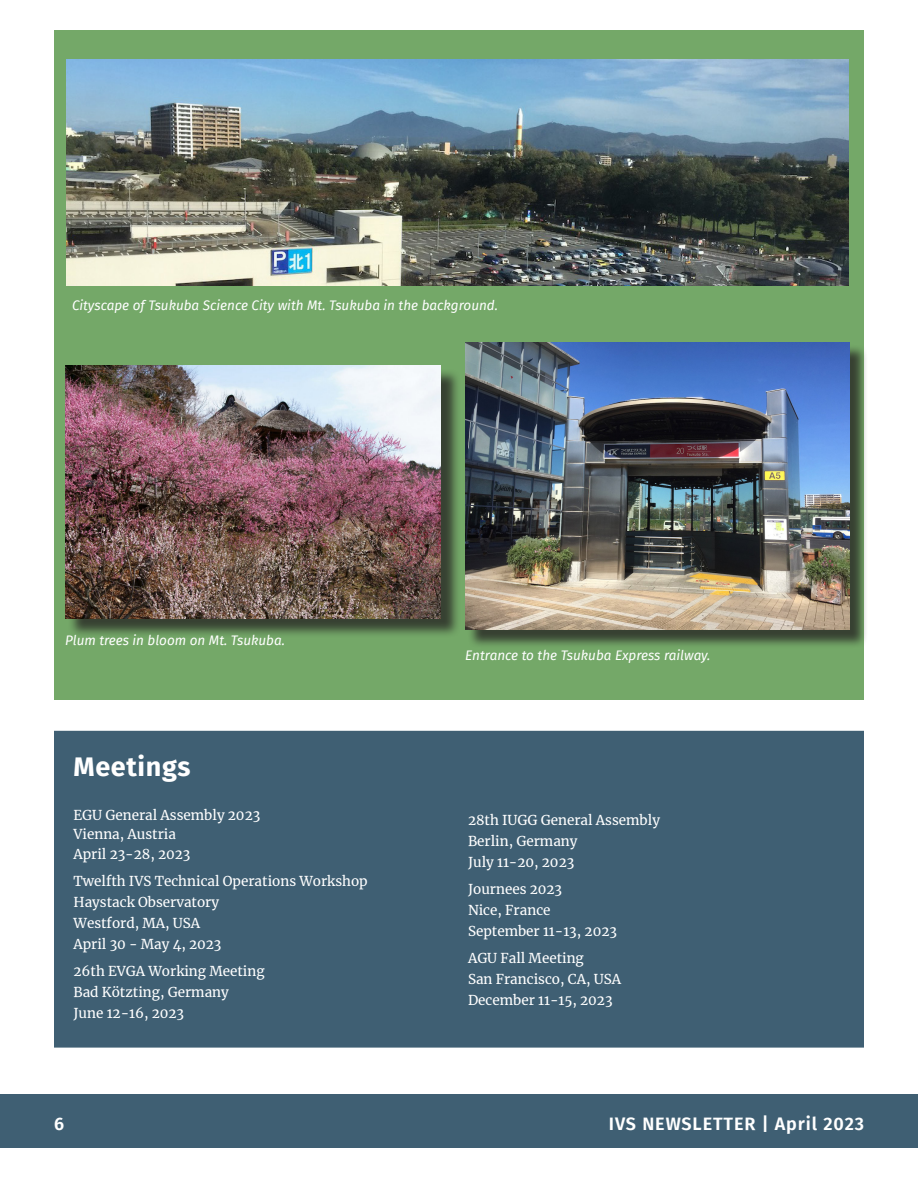
<style>
.page{position:relative;width:918px;height:1188px;background:#fff}
.page>*{position:absolute;margin:0;border:0;box-sizing:border-box;transform-origin:0 0}
.H1__interior__blue{font:700 27px "Fira Sans";letter-spacing:.025em;color:#fff}
.t1{font:600 18px "Fira Sans";letter-spacing:.05em;color:#fff}
.article_text_basic{font:13.5px/21px "Merriweather";color:#fff}
.caption_photo{font:italic 13.5px "Fira Sans";color:#fff}
</style>
<div class="page">
<div style="left:0;top:1094px;width:918px;height:54px;background:#3f5f73"></div>
<div style="left:54px;top:31px;width:810px;height:669px;background:#74a868"></div>
<div style="left:468px;top:344px;width:400px;height:305px;background:#231f20;opacity:.75"></div>
<img style="left:465px;top:342px;width:384px;height:288px">
<img style="left:67px;top:60px;width:781px;height:225px">
<div style="left:68px;top:368px;width:393px;height:270px;background:#231f20;opacity:.75"></div>
<img style="left:65px;top:365px;width:376px;height:253px">
<div style="left:55px;top:732px;width:808px;height:315px;background:#3f5f73"></div>
<div style="left:54px;top:731px;width:810px;height:317px;border:2px solid #3f5f73"></div>
<p class="caption_photo" style="left:72px;top:295px;width:428px">Cityscape of Tsukuba Science City with Mt. Tsukuba in the background.</p>
<p class="caption_photo" style="left:65px;top:631px;width:221px">Plum trees in bloom on Mt. Tsukuba.</p>
<p class="H1__interior__blue" style="left:74px;top:743px;width:119px">Meetings</p>
<p class="article_text_basic" style="left:74px;top:804px;width:188px">EGU General Assembly 2023</p>
<p class="article_text_basic" style="left:74px;top:824px;width:104px">Vienna, Austria</p>
<p class="article_text_basic" style="left:74px;top:843px;width:119px">April 23-28, 2023</p>
<p class="article_text_basic" style="left:74px;top:870px;width:296px">Twelfth IVS Technical Operations Workshop<br>Haystack Observatory</p>
<p class="article_text_basic" style="left:74px;top:912px;width:128px">Westford, MA, USA</p>
<p class="article_text_basic" style="left:74px;top:933px;width:149px">April 30 - May 4, 2023</p>
<p class="article_text_basic" style="left:74px;top:960px;width:193px">26th EVGA Working Meeting</p>
<p class="article_text_basic" style="left:74px;top:981px;width:157px">Bad Kötzting, Germany</p>
<p class="article_text_basic" style="left:74px;top:1002px;width:112px">June 12-16, 2023</p>
<p class="caption_photo" style="left:465px;top:645px;width:247px">Entrance to the Tsukuba Express railway.</p>
<p class="article_text_basic" style="left:468px;top:809px;width:194px">28th IUGG General Assembly</p>
<p class="article_text_basic" style="left:468px;top:830px;width:111px">Berlin, Germany</p>
<p class="article_text_basic" style="left:468px;top:851px;width:108px">July 11-20, 2023</p>
<p class="article_text_basic" style="left:468px;top:878px;width:96px">Journees 2023</p>
<p class="article_text_basic" style="left:468px;top:899px;width:84px">Nice, France</p>
<p class="article_text_basic" style="left:468px;top:920px;width:150px">September 11-13, 2023</p>
<p class="article_text_basic" style="left:468px;top:947px;width:117px">AGU Fall Meeting</p>
<p class="article_text_basic" style="left:468px;top:968px;width:155px">San Francisco, CA, USA</p>
<p class="article_text_basic" style="left:468px;top:989px;width:146px">December 11-15, 2023</p>
<h2 class="t1" style="left:54px;top:1109px;width:12px">6</h2>
<h2 class="t1" style="left:609px;top:1109px;width:257px">IVS NEWSLETTER | April 2023</h2>
</div>
